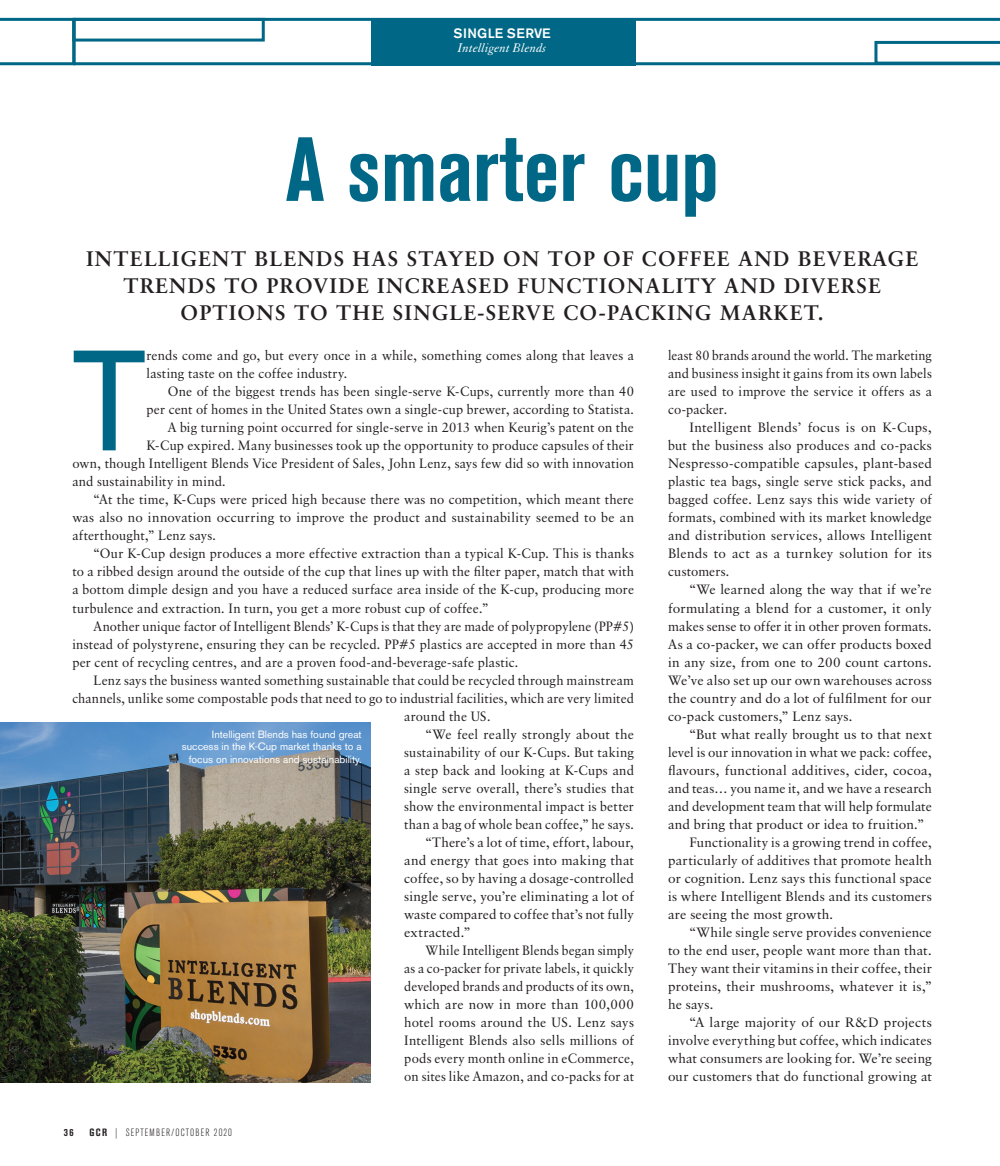
<style>
.page{position:relative;width:1000px;height:1166px;background:#fff}
.page>*{position:absolute;margin:0;border:0;box-sizing:border-box;transform-origin:0 0}
.GCR_1ST_PARAGRAPH{font:141px "Akzidenz Grotesk BE";color:#006886}
.GCR_HEADING{font:700 condensed 90px "Akzidenz Grotesk BE";color:#006886}
.GCR_INTRO{font:700 21px/27px "Classical Garamond BT";letter-spacing:.06em;color:#231f20;text-align:center}
.GCR_BODY_COPY{font:13.5px/18px "Classical Garamond BT";letter-spacing:.01em;color:#231f20;text-align:justify}
.GCR_BODY_COPY-2{font:13.5px/18px "Classical Garamond BT";letter-spacing:.01em;color:#231f20;text-align:justify;scale:.96 1}
.GCR_BODY_COPY-3{font:13.5px/18px "Classical Garamond BT";letter-spacing:.01em;color:#231f20;text-align:justify;scale:.95 1}
.GCR_BODY_COPY-4{font:13.5px/18px "Classical Garamond BT";letter-spacing:.01em;color:#231f20;text-align:justify;scale:.94 1}
.GCR_1ST_PARAGRAPH-2{font:13.5px/18px "Classical Garamond BT";letter-spacing:.01em;color:#231f20}
.t1{font:italic 13.5px "Elegant Garamond BT";color:#fff}
.t2{font:500 13.5px "Akzidenz Grotesk BE";letter-spacing:.04em;color:#fff}
.GCR_CAPTION{font:10.5px/12.6px "Akzidenz Grotesk BE";color:#fff;text-align:right}
.t3{font:300 condensed 10.5px "Akzidenz Grotesk BE";letter-spacing:.11em;color:#231f20}
.t4{font:700 condensed 10.5px "Akzidenz Grotesk BE";color:#231f20}
.s1{font-weight:700}
</style>
<div class="page">
<img style="left:0;top:722px;width:370px;height:359px">
<svg style="left:0;top:18px;width:999px;height:47px"></svg>
<div style="left:371px;top:18px;width:264px;height:47px;background:#006886"></div>
<p class="t2" style="left:453px;top:25px;width:99px">SINGLE SERVE</p>
<p class="t1" style="left:458px;top:40px;width:90px">Intelligent Blends</p>
<p class="GCR_HEADING" style="left:285px;top:118px;width:435px">A smarter cup</p>
<p class="GCR_INTRO" style="left:86px;top:244px;width:833px">INTELLIGENT BLENDS HAS STAYED ON TOP OF COFFEE AND BEVERAGE<br>TRENDS TO PROVIDE INCREASED FUNCTIONALITY AND DIVERSE<br>OPTIONS TO THE SINGLE-SERVE CO-PACKING MARKET.</p>
<p class="GCR_1ST_PARAGRAPH" style="left:72px;top:317px;width:76px">T</p>
<p class="GCR_1ST_PARAGRAPH-2" style="left:146px;top:346px;width:489px">rends come and go, but every once in a while, something comes along that leaves a lasting taste on the coffee industry.</p>
<p class="GCR_BODY_COPY" style="left:146px;top:382px;width:489px;text-align:right">One of the biggest trends has been single-serve K-Cups, currently more than 40 per cent of homes in the United States own a single-cup brewer, according to Statista.</p>
<p class="GCR_BODY_COPY" style="left:168px;top:418px;width:467px">A big turning point occurred for single-serve in 2013 when Keurig’s patent on the</p>
<p class="GCR_BODY_COPY" style="left:146px;top:436px;width:489px">K-Cup expired. Many businesses took up the opportunity to produce capsules of their</p>
<p class="GCR_BODY_COPY" style="left:72px;top:454px;width:563px">own, though Intelligent Blends Vice President of Sales, John Lenz, says few did so with innovation</p>
<p class="GCR_BODY_COPY" style="left:72px;top:472px;width:155px">and sustainability in mind.</p>
<p class="GCR_BODY_COPY" style="left:72px;top:490px;width:563px;text-indent:21px">“At the time, K-Cups were priced high because there was no competition, which meant there was also no innovation occurring to improve the product and sustainability seemed to be an afterthought,” Lenz says.</p>
<p class="GCR_BODY_COPY" style="left:72px;top:544px;width:563px;text-indent:21px">“Our K-Cup design produces a more effective extraction than a typical K-Cup. This is thanks to a ribbed design around the outside of the cup that lines up with the filter paper, match that with a bottom dimple design and you have a reduced surface area inside of the K-cup, producing more turbulence and extraction. In turn, you get a more robust cup of coffee.”</p>
<p class="GCR_BODY_COPY-2" style="left:72px;top:616px;width:586px;text-indent:21px">Another unique factor of Intelligent Blends’ K-Cups is that they are made of polypropylene (PP#5) instead of polystyrene, ensuring they can be recycled. PP#5 plastics are accepted in more than 45 per cent of recycling centres, and are a proven food-and-beverage-safe plastic.</p>
<p class="GCR_BODY_COPY" style="left:94px;top:670px;width:541px">Lenz says the business wanted something sustainable that could be recycled through mainstream</p>
<p class="GCR_BODY_COPY-2" style="left:72px;top:688px;width:586px">channels, unlike some compostable pods that need to go to industrial facilities, which are very limited</p>
<p class="GCR_BODY_COPY" style="left:404px;top:706px;width:88px">around the US.</p>
<p class="GCR_BODY_COPY" style="left:404px;top:724px;width:231px;text-indent:21px">“We feel really strongly about the sustainability of our K-Cups. But taking a step back and looking at K-Cups and single serve overall, there’s studies that show the environmental impact is better than a bag of whole bean coffee,” he says.</p>
<p class="GCR_BODY_COPY" style="left:404px;top:832px;width:231px;text-indent:21px">“There’s a lot of time, effort, labour, and energy that goes into making that coffee, so by having a dosage-controlled single serve, you’re eliminating a lot of waste compared to coffee that’s not fully extracted.”</p>
<p class="GCR_BODY_COPY-3" style="left:404px;top:940px;width:243px;text-indent:21px">While Intelligent Blends began simply as a co-packer for private labels, it quickly developed brands and products of its own, which are now in more than 100,000 hotel rooms around the US. Lenz says Intelligent Blends also sells millions of pods every month online in eCommerce, on sites like Amazon, and co-packs for at</p>
<p class="GCR_CAPTION" style="left:182px;top:727px;width:181px">Intelligent Blends has found great success in the K-Cup market thanks to a focus on innovations and sustainability.</p>
<p class="t4" style="left:64px;top:1125px;width:11px">36</p>
<p class="t3" style="left:89px;top:1125px;width:144px"><span class="s1">GCR</span> | SEPTEMBER/OCTOBER 2020</p>
<p class="GCR_BODY_COPY-4" style="left:668px;top:346px;width:282px">least 80 brands around the world. The marketing and business insight it gains from its own labels are used to improve the service it offers as a co-packer.</p>
<p class="GCR_BODY_COPY" style="left:668px;top:418px;width:265px;text-indent:21px">Intelligent Blends’ focus is on K-Cups, but the business also produces and co-packs Nespresso-compatible capsules, plant-based plastic tea bags, single serve stick packs, and bagged coffee. Lenz says this wide variety of formats, combined with its market knowledge and distribution services, allows Intelligent Blends to act as a turnkey solution for its customers.</p>
<p class="GCR_BODY_COPY" style="left:668px;top:580px;width:265px;text-indent:21px">“We learned along the way that if we’re formulating a blend for a customer, it only makes sense to offer it in other proven formats.<br>As a co-packer, we can offer products boxed in any size, from one to 200 count cartons.<br>We’ve also set up our own warehouses across the country and do a lot of fulfilment for our co-pack customers,” Lenz says.</p>
<p class="GCR_BODY_COPY" style="left:668px;top:724px;width:265px;text-indent:21px">“But what really brought us to that next level is our innovation in what we pack: coffee, flavours, functional additives, cider, cocoa, and teas… you name it, and we have a research and development team that will help formulate and bring that product or idea to fruition.”</p>
<p class="GCR_BODY_COPY" style="left:668px;top:832px;width:265px;text-indent:21px">Functionality is a growing trend in coffee, particularly of additives that promote health or cognition. Lenz says this functional space is where Intelligent Blends and its customers are seeing the most growth.</p>
<p class="GCR_BODY_COPY" style="left:668px;top:922px;width:265px;text-indent:21px">“While single serve provides convenience to the end user, people want more than that.<br>They want their vitamins in their coffee, their proteins, their mushrooms, whatever it is,” he says.</p>
<p class="GCR_BODY_COPY" style="left:668px;top:1012px;width:265px;text-indent:21px">“A large majority of our R&amp;D projects involve everything but coffee, which indicates what consumers are looking for. We’re seeing our customers that do functional growing at</p>
</div>
